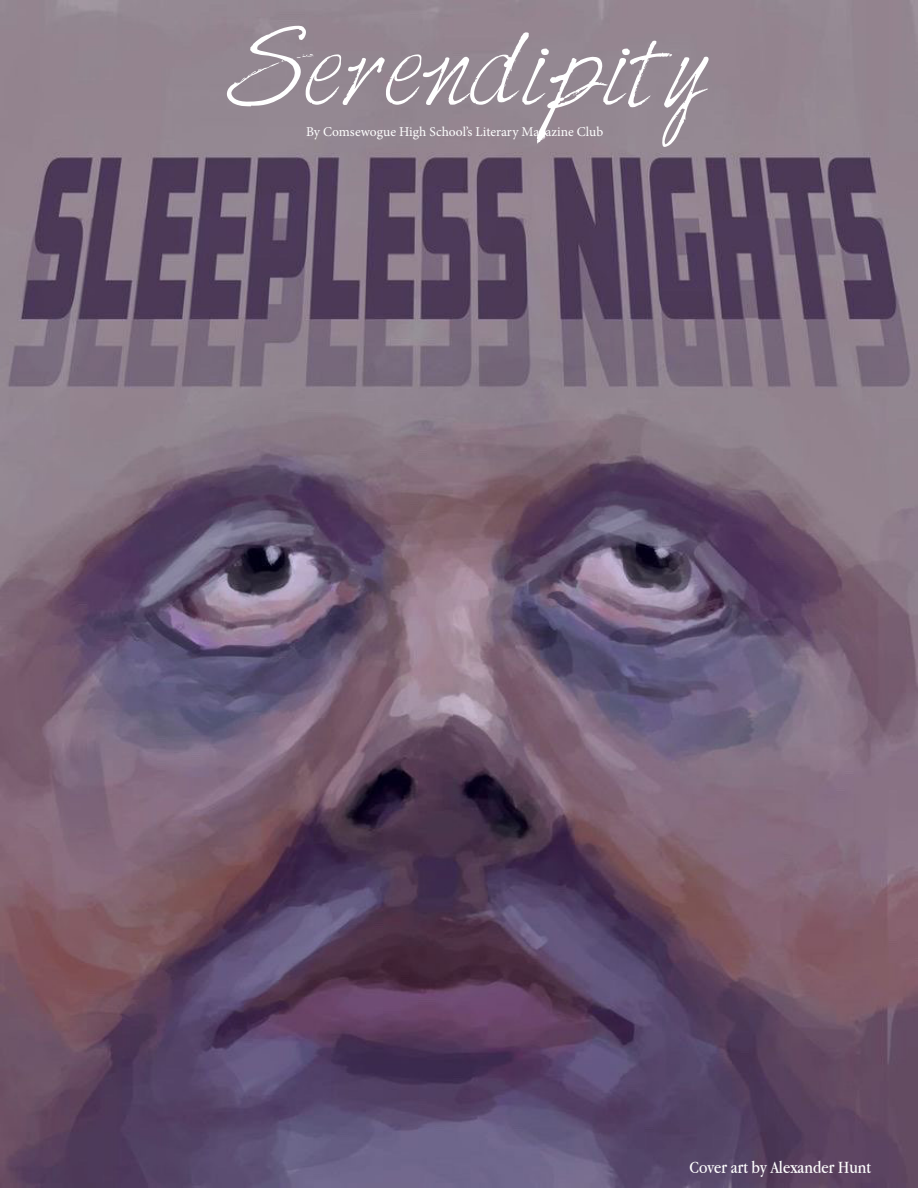
<style>
.page{position:relative;width:918px;height:1188px;background:#fff}
.page>*{position:absolute;margin:0;border:0;box-sizing:border-box;transform-origin:0 0}
.t1{font:90px "Harabara Hand";color:#fff}
.t2{font:18px "Apple Garamond";color:#fff}
.t3{font:13.5px "Minion Pro";color:#fff}
</style>
<div class="page">
<img style="left:0;top:0;width:918px;height:1188px">
<p class="t1" style="left:227px;top:21px;width:482px">Serendipity</p>
<p class="t3" style="left:306px;top:122px;width:299px">By Comsewogue High School’s Literary Magazine Club</p>
<p class="t2" style="left:689px;top:1157px;width:183px">Cover art by Alexander Hunt</p>
</div>
